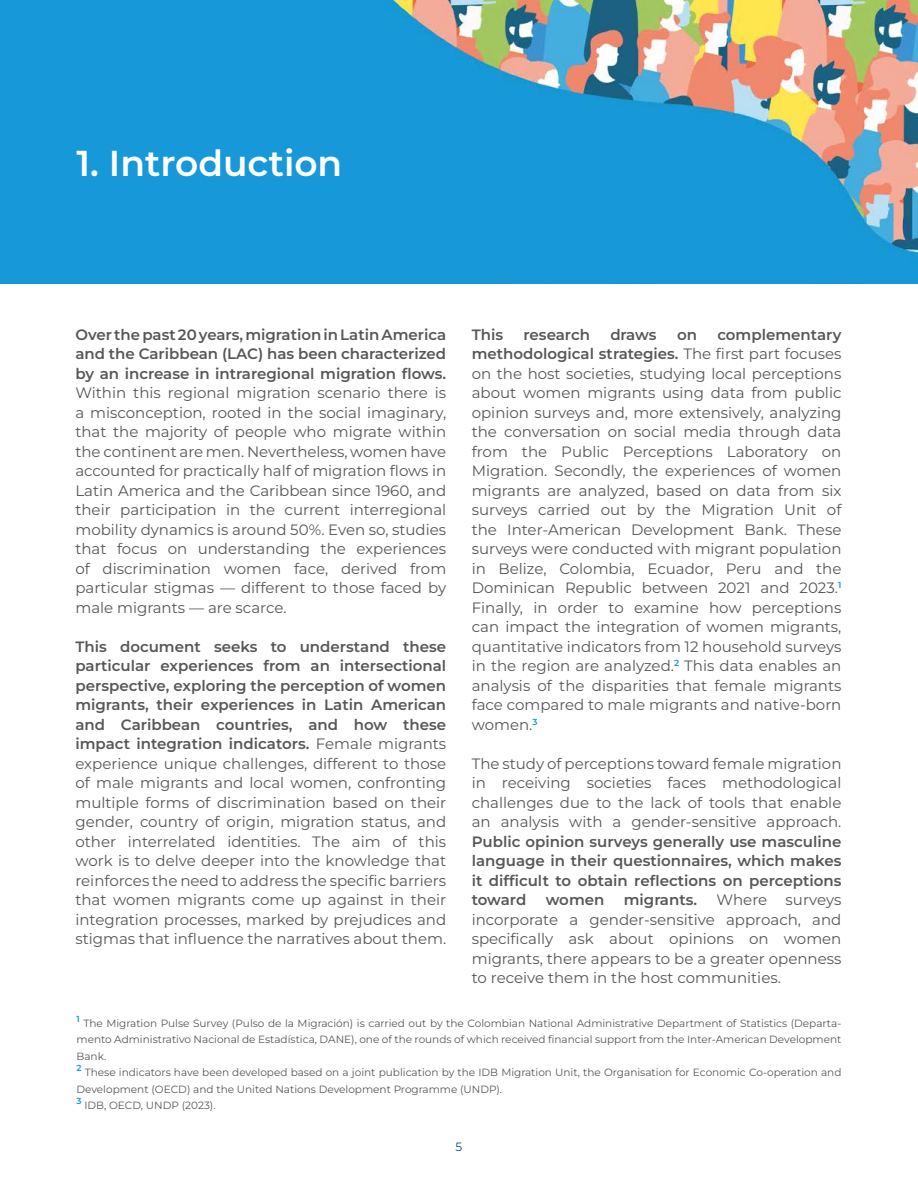
<style>
.page{position:relative;width:918px;height:1188px;background:#fff}
.page>*{position:absolute;margin:0;border:0;box-sizing:border-box;transform-origin:0 0}
.t1{font:600 36px "Montserrat";color:#fff}
.t2{font:15px/19.5px "Montserrat";color:#575756;text-align:justify}
.t3{font:600 15px/19.5px "Montserrat";color:#575756;text-align:justify}
.t4{font:12px "Montserrat";color:#005073}
.t5{font:10.5px/16.5px "Montserrat";color:#575756;text-align:justify}
.t6{font:600 8.7px "Montserrat";color:#1698d6}
.s1{font-weight:600}
</style>
<div class="page">
<img style="left:0;top:0;width:918px;height:283px">
<h1 class="t1" style="left:77px;top:138px;width:267px">1. Introduction</h1>
<p class="t3" style="left:75px;top:324px;width:372px">Over the past 20 years, migration in Latin America and the Caribbean (LAC) has been characterized by an increase in intraregional migration flows.</p>
<p class="t2" style="left:75px;top:383px;width:372px">Within this regional migration scenario there is a misconception, rooted in the social imaginary, that the majority of people who migrate within the continent are men. Nevertheless, women have accounted for practically half of migration flows in Latin America and the Caribbean since 1960, and their participation in the current interregional mobility dynamics is around 50%. Even so, studies that focus on understanding the experiences of discrimination women face, derived from particular stigmas — different to those faced by male migrants — are scarce.</p>
<p class="t2" style="left:75px;top:636px;width:372px"><span class="s1">This document seeks to understand these particular experiences from an intersectional perspective, exploring the perception of women migrants, their experiences in Latin American and Caribbean countries, and how these impact integration indicators.</span> Female migrants experience unique challenges, different to those of male migrants and local women, confronting multiple forms of discrimination based on their gender, country of origin, migration status, and other interrelated identities. The aim of this work is to delve deeper into the knowledge that reinforces the need to address the specific barriers that women migrants come up against in their integration processes, marked by prejudices and stigmas that influence the narratives about them.</p>
<p class="t3" style="left:472px;top:324px;width:33px">This</p>
<p class="t3" style="left:523px;top:324px;width:68px">research</p>
<p class="t3" style="left:610px;top:324px;width:48px">draws</p>
<p class="t3" style="left:677px;top:324px;width:21px">on</p>
<p class="t2" style="left:472px;top:324px;width:371px;text-indent:246px"><span class="s1">complementary methodological strategies.</span> The first part focuses on the host societies, studying local perceptions about women migrants using data from public opinion surveys and, more extensively, analyzing the conversation on social media through data from the Public Perceptions Laboratory on Migration. Secondly, the experiences of women migrants are analyzed, based on data from six surveys carried out by the Migration Unit of the Inter-American Development Bank. These surveys were conducted with migrant population in Belize, Colombia, Ecuador, Peru and the Dominican Republic between 2021 and 2023.<sup>1<br></sup>Finally, in order to examine how perceptions can impact the integration of women migrants, quantitative indicators from 12 household surveys in the region are analyzed.<sup>2</sup> This data enables an analysis of the disparities that female migrants face compared to male migrants and native-born women.<sup>3</sup></p>
<p class="t2" style="left:472px;top:753px;width:371px">The study of perceptions toward female migration in receiving societies faces methodological challenges due to the lack of tools that enable an analysis with a gender-sensitive approach.</p>
<p class="t3" style="left:472px;top:831px;width:371px">Public opinion surveys generally use masculine language in their questionnaires, which makes it difficult to obtain reflections on perceptions toward</p>
<p class="t3" style="left:546px;top:890px;width:60px">women</p>
<p class="t3" style="left:624px;top:890px;width:75px">migrants.</p>
<p class="t2" style="left:472px;top:890px;width:371px;text-indent:245px">Where surveys incorporate a gender-sensitive approach, and specifically ask about opinions on women migrants, there appears to be a greater openness to receive them in the host communities.</p>
<p class="t6" style="left:77px;top:1012px;width:5px">1</p>
<p class="t5" style="left:77px;top:1014px;width:766px;text-indent:7px">The Migration Pulse Survey (Pulso de la Migración) is carried out by the Colombian National Administrative Department of Statistics (Departa&shy;mento Administrativo Nacional de Estadística, DANE), one of the rounds of which received financial support from the Inter-American Development Bank.</p>
<p class="t6" style="left:77px;top:1062px;width:7px">2</p>
<p class="t5" style="left:77px;top:1064px;width:766px;text-indent:8px">These indicators have been developed based on a joint publication by the IDB Migration Unit, the Organisation for Economic Co-operation and<br>Development (OECD) and the United Nations Development Programme (UNDP).</p>
<p class="t6" style="left:77px;top:1095px;width:7px">3</p>
<p class="t5" style="left:84px;top:1097px;width:133px">IDB, OECD, UNDP (2023).</p>
<p class="t4" style="left:456px;top:1139px;width:8px">5</p>
</div>
